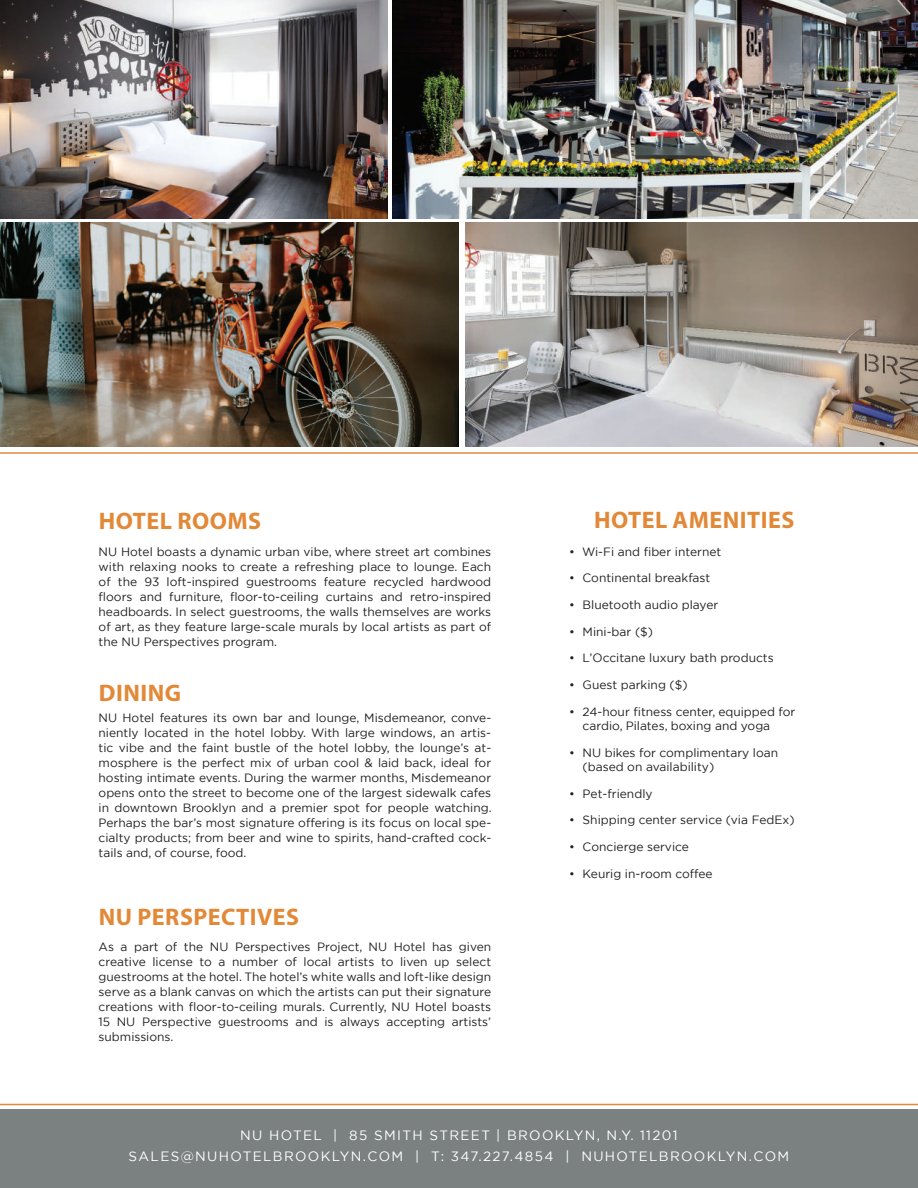
<style>
.page{position:relative;width:918px;height:1188px;background:#fff}
.page>*{position:absolute;margin:0;border:0;box-sizing:border-box;transform-origin:0 0}
.t1{font:700 24px "Myriad Pro";letter-spacing:.02em;color:#e28938}
.t2{font:13.5px/21px "Gotham";letter-spacing:.1em;color:#fff;text-align:center}
.t3{font:12px/15px "Gotham";color:#231f20;text-align:justify}
</style>
<div class="page">
<div style="left:0;top:1109px;width:918px;height:79px;background:#7b8080"></div>
<img style="left:393px;top:0;width:525px;height:218px">
<img style="left:465px;top:223px;width:453px;height:223px">
<img style="left:0;top:223px;width:459px;height:223px">
<img style="left:0;top:0;width:388px;height:218px">
<hr style="left:0;top:452px;width:918px;height:2px;background:#e28938">
<hr style="left:0;top:1104px;width:918px;height:1px;background:#e28938">
<h1 class="t1" style="left:99px;top:506px;width:164px">HOTEL ROOMS</h1>
<p class="t3" style="left:99px;top:544px;width:394px">NU Hotel boasts a dynamic urban vibe, where street art combines with relaxing nooks to create a refreshing place to lounge. Each of the 93 loft-inspired guestrooms feature recycled hardwood floors and furniture, floor-to-ceiling curtains and retro-inspired headboards. In select guestrooms, the walls themselves are works of art, as they feature large-scale murals by local artists as part of the NU Perspectives program.</p>
<h1 class="t1" style="left:99px;top:677px;width:84px">DINING</h1>
<p class="t3" style="left:99px;top:710px;width:395px">NU Hotel features its own bar and lounge, Misdemeanor, conve&shy;niently located in the hotel lobby. With large windows, an artis&shy;tic vibe and the faint bustle of the hotel lobby, the lounge’s at&shy;mosphere is the perfect mix of urban cool &amp; laid back, ideal for hosting intimate events. During the warmer months, Misdemeanor opens onto the street to become one of the largest sidewalk cafes in downtown Brooklyn and a premier spot for people watching.<br>Perhaps the bar’s most signature offering is its focus on local spe&shy;cialty products; from beer and wine to spirits, hand-crafted cock&shy;tails and, of course, food.</p>
<h1 class="t1" style="left:99px;top:901px;width:202px">NU PERSPECTIVES</h1>
<p class="t3" style="left:99px;top:939px;width:394px">As a part of the NU Perspectives Project, NU Hotel has given creative license to a number of local artists to liven up select guestrooms at the hotel. The hotel’s white walls and loft-like design serve as a blank canvas on which the artists can put their signature creations with floor-to-ceiling murals. Currently, NU Hotel boasts 15 NU Perspective guestrooms and is always accepting artists’ submissions.</p>
<h1 class="t1" style="left:594px;top:504px;width:202px">HOTEL AMENITIES</h1>
<p class="t3" style="left:569px;top:544px;width:154px">• Wi-Fi and fiber internet</p>
<p class="t3" style="left:569px;top:570px;width:143px">• Continental breakfast</p>
<p class="t3" style="left:569px;top:597px;width:151px">• Bluetooth audio player</p>
<p class="t3" style="left:569px;top:624px;width:85px">• Mini-bar ($)</p>
<p class="t3" style="left:569px;top:650px;width:206px">• L’Occitane luxury bath products</p>
<p class="t3" style="left:569px;top:677px;width:120px">• Guest parking ($)</p>
<p class="t3" style="left:583px;top:704px;width:214px;line-height:14.4px;text-indent:-14px">• 24-hour fitness center, equipped for cardio, Pilates, boxing and yoga</p>
<p class="t3" style="left:583px;top:745px;width:197px;line-height:14.4px;text-indent:-13px">• NU bikes for complimentary loan (based on availability)</p>
<p class="t3" style="left:569px;top:786px;width:85px">• Pet-friendly</p>
<p class="t3" style="left:569px;top:812px;width:227px">• Shipping center service (via FedEx)</p>
<p class="t3" style="left:569px;top:839px;width:121px">• Concierge service</p>
<p class="t3" style="left:569px;top:866px;width:145px">• Keurig in-room coffee</p>
<p class="t2" style="left:129px;top:1125px;width:662px">NU HOTEL | 85 SMITH STREET | BROOKLYN, N.Y. 11201<br>SALES@NUHOTELBROOKLYN.COM | T: 347.227.4854 | NUHOTELBROOKLYN.COM</p>
</div>
